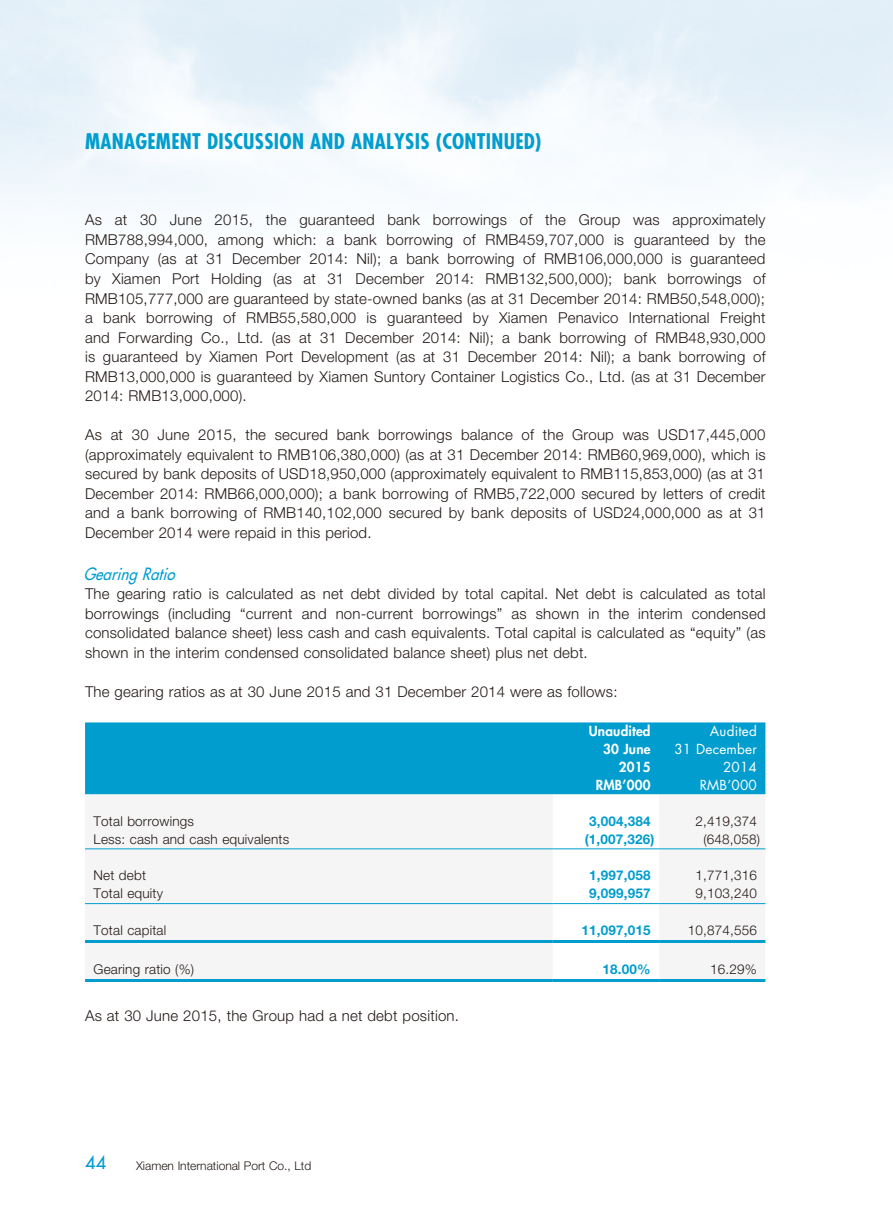
<style>
.page{position:relative;width:893px;height:1212px;background:#fff}
.page>*{position:absolute;margin:0;border:0;box-sizing:border-box;transform-origin:0 0}
.t1{font:700 condensed 21px "Futura";letter-spacing:.01em;color:#009dce}
.t2{font:18px "Futura";color:#009dce}
.t3{font:italic 16.5px "Futura";color:#009dce;scale:.9 1}
.t4{font:300 15px/19.5px "Helvetica Neue";letter-spacing:.015em;color:#231916;text-align:justify}
.t5{font:300 13.5px "Helvetica Neue";letter-spacing:.015em;color:#231916}
.t6{font:700 13.5px "Helvetica Neue";letter-spacing:.015em;color:#009dce}
.t7{font:13.5px/18px "Futura";letter-spacing:.015em;color:#fff;text-align:right}
.t8{font:800 13.5px/18px "Futura";letter-spacing:.015em;color:#fff;text-align:right}
.t9{font:300 12px "Helvetica Neue";color:#231916}
</style>
<div class="page">
<div style="left:85px;top:722px;width:680px;height:72px;background:#009dce"></div>
<div style="left:85px;top:794px;width:680px;height:146px;background:#f5f5f5"></div>
<svg style="left:553px;top:794px;width:106px;height:146px"></svg>
<hr style="left:85px;top:848px;width:468px;height:1px;background:#009dce">
<hr style="left:553px;top:848px;width:106px;height:1px;background:#009dce">
<hr style="left:659px;top:848px;width:106px;height:1px;background:#009dce">
<hr style="left:85px;top:903px;width:468px;height:1px;background:#009dce">
<hr style="left:553px;top:903px;width:106px;height:1px;background:#009dce">
<hr style="left:659px;top:903px;width:106px;height:1px;background:#009dce">
<hr style="left:85px;top:940px;width:468px;height:3px;background:#009dce">
<hr style="left:553px;top:940px;width:106px;height:3px;background:#009dce">
<hr style="left:659px;top:940px;width:106px;height:3px;background:#009dce">
<hr style="left:85px;top:979px;width:468px;height:3px;background:#009dce">
<hr style="left:553px;top:979px;width:106px;height:3px;background:#009dce">
<hr style="left:659px;top:979px;width:106px;height:3px;background:#009dce">
<h1 class="t1" style="left:85px;top:128px;width:458px">MANAGEMENT DISCUSSION AND ANALYSIS (CONTINUED)</h1>
<p class="t4" style="left:85px;top:210px;width:682px">As at 30 June 2015, the guaranteed bank borrowings of the Group was approximately RMB788,994,000, among which: a bank borrowing of RMB459,707,000 is guaranteed by the Company (as at 31 December 2014: Nil); a bank borrowing of RMB106,000,000 is guaranteed by Xiamen Port Holding (as at 31 December 2014: RMB132,500,000); bank borrowings of RMB105,777,000 are guaranteed by state-owned banks (as at 31 December 2014: RMB50,548,000); a bank borrowing of RMB55,580,000 is guaranteed by Xiamen Penavico International Freight and Forwarding Co., Ltd. (as at 31 December 2014: Nil); a bank borrowing of RMB48,930,000 is guaranteed by Xiamen Port Development (as at 31 December 2014: Nil); a bank borrowing of RMB13,000,000 is guaranteed by Xiamen Suntory Container Logistics Co., Ltd. (as at 31 December 2014: RMB13,000,000).</p>
<p class="t4" style="left:85px;top:425px;width:682px">As at 30 June 2015, the secured bank borrowings balance of the Group was USD17,445,000 (approximately equivalent to RMB106,380,000) (as at 31 December 2014: RMB60,969,000), which is secured by bank deposits of USD18,950,000 (approximately equivalent to RMB115,853,000) (as at 31<br>December 2014: RMB66,000,000); a bank borrowing of RMB5,722,000 secured by letters of credit and a bank borrowing of RMB140,102,000 secured by bank deposits of USD24,000,000 as at 31<br>December 2014 were repaid in this period.</p>
<p class="t3" style="left:83px;top:563px;width:109px">GearingRatio</p>
<p class="t4" style="left:85px;top:584px;width:682px">The gearing ratio is calculated as net debt divided by total capital. Net debt is calculated as total borrowings (including “current and non-current borrowings” as shown in the interim condensed consolidated balance sheet) less cash and cash equivalents. Total capital is calculated as “equity” (as shown in the interim condensed consolidated balance sheet) plus net debt.</p>
<p class="t4" style="left:85px;top:681px;width:534px">The gearing ratios as at 30 June 2015 and 31 December 2014 were as follows:</p>
<p class="t8" style="left:589px;top:722px;width:63px">Unaudited</p>
<p class="t7" style="left:710px;top:722px;width:48px">Audited</p>
<p class="t8" style="left:603px;top:740px;width:49px">30 June<br>2015</p>
<p class="t7" style="left:674px;top:740px;width:84px">31 December<br>2014</p>
<p class="t8" style="left:596px;top:776px;width:56px">RMB’000</p>
<p class="t7" style="left:700px;top:776px;width:59px">RMB’000</p>
<p class="t5" style="left:94px;top:812px;width:102px">Total borrowings</p>
<p class="t6" style="left:589px;top:812px;width:63px">3,004,384</p>
<p class="t5" style="left:695px;top:812px;width:63px">2,419,374</p>
<p class="t5" style="left:94px;top:830px;width:197px">Less: cash and cash equivalents</p>
<p class="t6" style="left:585px;top:830px;width:71px">(1,007,326)</p>
<p class="t5" style="left:703px;top:830px;width:58px">(648,058)</p>
<p class="t5" style="left:94px;top:867px;width:54px">Net debt</p>
<p class="t6" style="left:589px;top:867px;width:63px">1,997,058</p>
<p class="t5" style="left:695px;top:867px;width:63px">1,771,316</p>
<p class="t5" style="left:94px;top:885px;width:71px">Total equity</p>
<p class="t6" style="left:589px;top:885px;width:63px">9,099,957</p>
<p class="t5" style="left:695px;top:885px;width:63px">9,103,240</p>
<p class="t5" style="left:94px;top:922px;width:74px">Total capital</p>
<p class="t6" style="left:581px;top:922px;width:71px">11,097,015</p>
<p class="t5" style="left:688px;top:922px;width:71px">10,874,556</p>
<p class="t5" style="left:94px;top:961px;width:102px">Gearing ratio (%)</p>
<p class="t6" style="left:602px;top:961px;width:50px">18.00%</p>
<p class="t5" style="left:710px;top:961px;width:48px">16.29%</p>
<p class="t4" style="left:85px;top:1005px;width:375px">As at 30 June 2015, the Group had a net debt position.</p>
<p class="t2" style="left:85px;top:1151px;width:23px">44</p>
<p class="t9" style="left:136px;top:1158px;width:177px">Xiamen International Port Co., Ltd</p>
</div>
